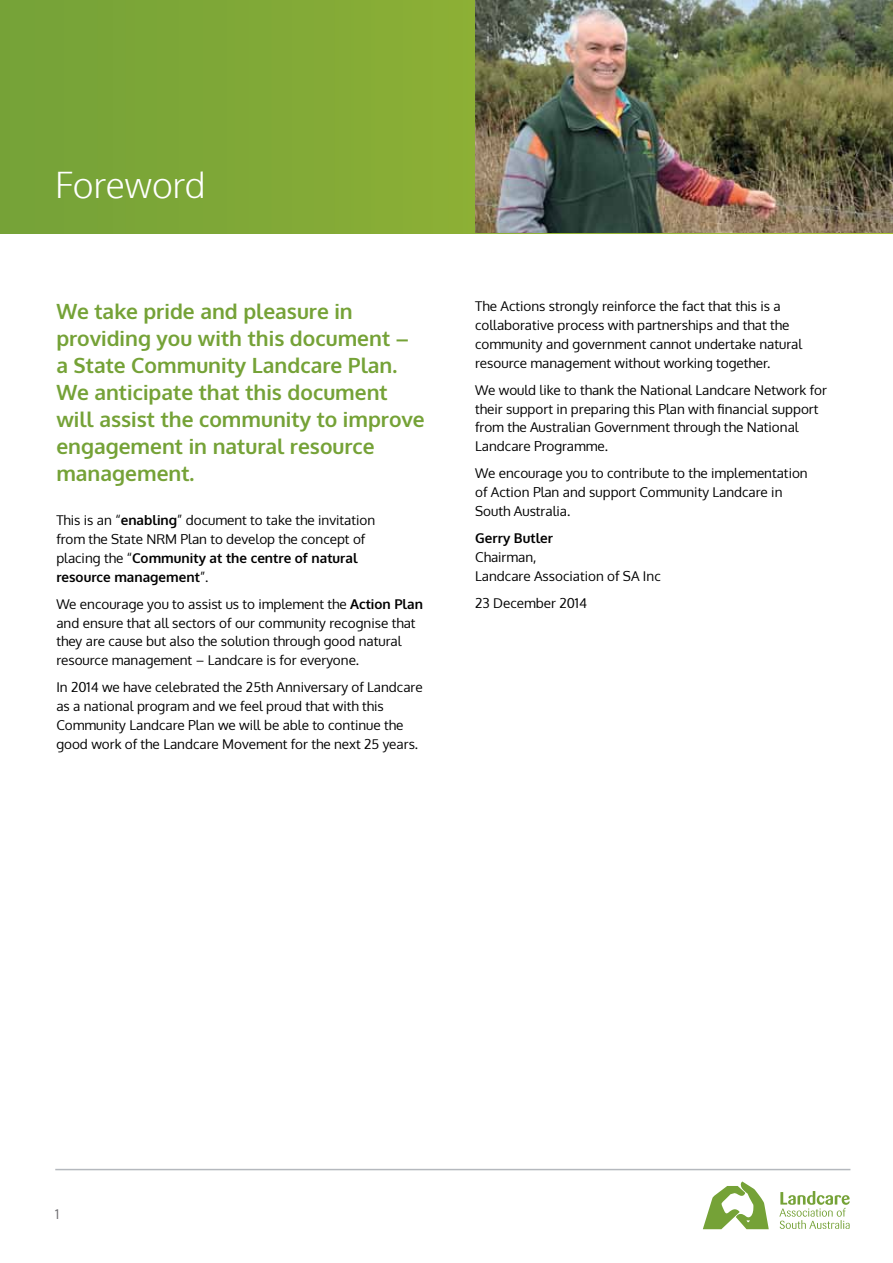
<style>
.page{position:relative;width:893px;height:1263px;background:#fff}
.page>*{position:absolute;margin:0;border:0;box-sizing:border-box;transform-origin:0 0}
.t1{font:300 35.7px "Oxygen";color:#fff}
.t2{font:700 21px/27px "Oxygen";color:#75a237}
.t3{font:13.5px/18.8px "Oxygen";color:#000}
.t4{font:700 13.5px "Oxygen";color:#000}
.t5{font:13.5px "Oxygen";color:#717073}
.s1{font-weight:700}
</style>
<div class="page">
<svg style="left:703px;top:1181px;width:66px;height:48px"></svg>
<svg style="left:779px;top:1191px;width:71px;height:38px"></svg>
<hr style="left:55px;top:1169px;width:795px;height:1px;background:#b4b8bd">
<img style="left:0;top:0;width:893px;height:234px">
<img style="left:476px;top:0;width:417px;height:233px">
<h1 class="t1" style="left:55px;top:163px;width:152px">Foreword</h1>
<h2 class="t2" style="left:56px;top:299px;width:370px">We take pride and pleasure in providing you with this document – a State Community Landcare Plan.<br>We anticipate that this document will assist the community to improve engagement in natural resource management.</h2>
<p class="t3" style="left:56px;top:511px;width:320px">This is an “<span class="s1">enabling</span>” document to take the invitation from the State NRM Plan to develop the concept of placing the “<span class="s1">Community at the centre of natural resource management</span>”.</p>
<p class="t3" style="left:56px;top:595px;width:368px">We encourage you to assist us to implement the <span class="s1">Action Plan </span>and ensure that all sectors of our community recognise that they are cause but also the solution through good natural resource management – Landcare is for everyone.</p>
<p class="t3" style="left:56px;top:678px;width:368px">In 2014 we have celebrated the 25th Anniversary of Landcare as a national program and we feel proud that with this Community Landcare Plan we will be able to continue the good work of the Landcare Movement for the next 25 years.</p>
<p class="t3" style="left:475px;top:297px;width:329px">The Actions strongly reinforce the fact that this is a collaborative process with partnerships and that the community and government cannot undertake natural resource management without working together.</p>
<p class="t3" style="left:475px;top:381px;width:353px">We would like to thank the National Landcare Network for their support in preparing this Plan with financial support from the Australian Government through the National Landcare Programme.</p>
<p class="t3" style="left:475px;top:464px;width:334px">We encourage you to contribute to the implementation of Action Plan and support Community Landcare in<br>South Australia.</p>
<p class="t4" style="left:475px;top:530px;width:79px">Gerry Butler</p>
<p class="t3" style="left:475px;top:548px;width:187px">Chairman,<br>Landcare Association of SA Inc</p>
<p class="t3" style="left:475px;top:594px;width:113px">23 December 2014</p>
<p class="t5" style="left:55px;top:1205px;width:6px">1</p>
</div>
